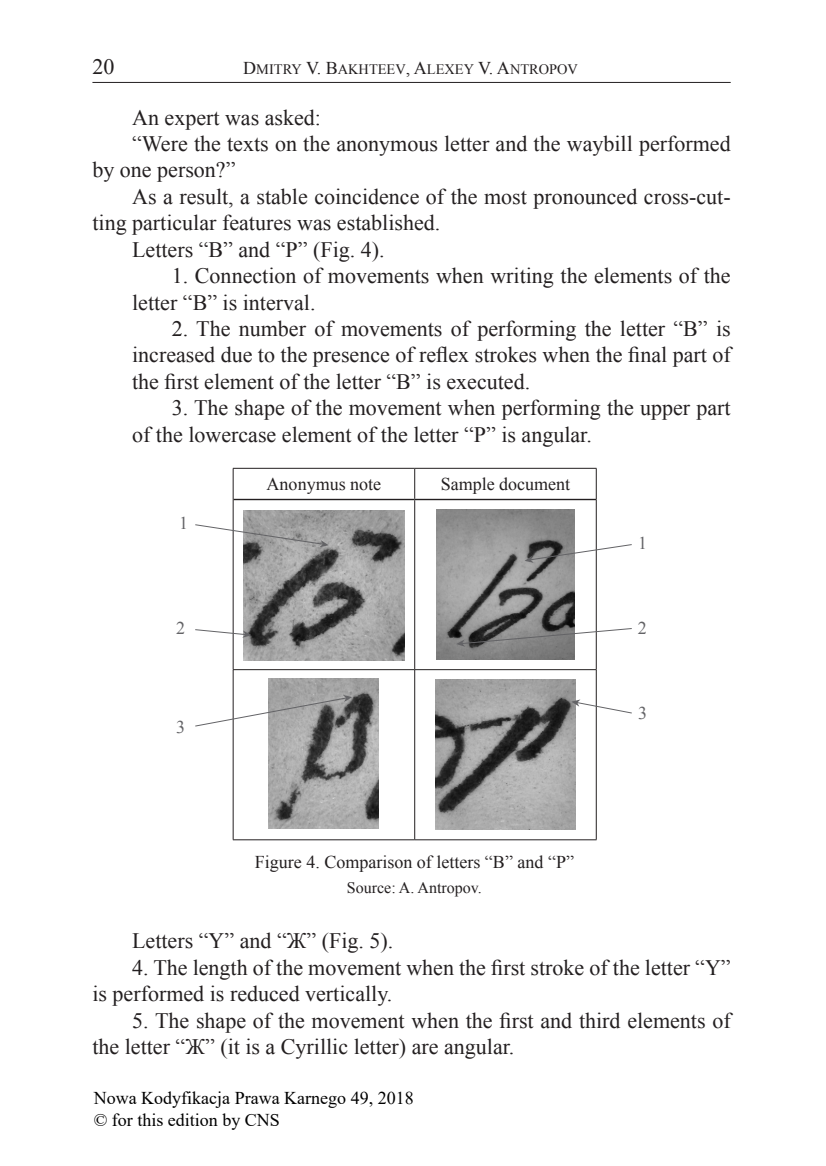
<style>
.page{position:relative;width:826px;height:1166px;background:#fff}
.page>*{position:absolute;margin:0;border:0;box-sizing:border-box;transform-origin:0 0}
.Tekst_podstawowy{font:22px/26.4px "Times New Roman";color:#231f20}
.Podpis_ilustracji{font:18px "Times New Roman";color:#231f20}
.t1{font:18px/21.6px "Times New Roman";color:#000}
.t2{font:18px "Times New Roman";color:#636366}
.Podpis_ilustracji-2{font:16px "Times New Roman";color:#231f20}
.t3{font:14.4px "Times New Roman PSMT SC800";color:#231f20}
.s1{font-size:18px}
</style>
<div class="page">
<hr style="left:92px;top:82px;width:638px;height:1px;background:#231f20">
<hr style="left:233px;top:468px;width:181px;height:1px;background:#231f20">
<hr style="left:233px;top:468px;width:1px;height:31px;background:#231f20">
<hr style="left:414px;top:468px;width:182px;height:1px;background:#231f20">
<hr style="left:414px;top:468px;width:1px;height:31px;background:#231f20">
<hr style="left:595px;top:468px;width:1px;height:31px;background:#231f20">
<hr style="left:233px;top:499px;width:1px;height:170px;background:#231f20">
<hr style="left:414px;top:500px;width:1px;height:169px;background:#231f20">
<hr style="left:595px;top:499px;width:1px;height:170px;background:#231f20">
<hr style="left:233px;top:669px;width:181px;height:1px;background:#231f20">
<hr style="left:233px;top:670px;width:1px;height:169px;background:#231f20">
<hr style="left:414px;top:669px;width:182px;height:1px;background:#231f20">
<hr style="left:414px;top:670px;width:1px;height:169px;background:#231f20">
<hr style="left:595px;top:670px;width:1px;height:169px;background:#231f20">
<hr style="left:233px;top:839px;width:181px;height:1px;background:#231f20">
<hr style="left:414px;top:839px;width:182px;height:1px;background:#231f20">
<hr style="left:233px;top:499px;width:181px;height:1px;background:#231f20">
<hr style="left:414px;top:499px;width:182px;height:1px;background:#231f20">
<img style="left:243px;top:510px;width:161px;height:150px">
<img style="left:437px;top:509px;width:137px;height:150px">
<img style="left:269px;top:678px;width:110px;height:150px">
<img style="left:435px;top:680px;width:140px;height:149px">
<svg style="left:524px;top:543px;width:108px;height:20px"></svg>
<svg style="left:456px;top:627px;width:176px;height:20px"></svg>
<svg style="left:571px;top:699px;width:61px;height:15px"></svg>
<svg style="left:195px;top:523px;width:133px;height:24px"></svg>
<svg style="left:195px;top:628px;width:56px;height:10px"></svg>
<svg style="left:195px;top:695px;width:157px;height:32px"></svg>
<p class="Tekst_podstawowy" style="left:92px;top:53px;width:23px">20</p>
<p class="t3" style="left:243px;top:59px;width:336px"><span class="s1">D</span>MITRY <span class="s1">V. B</span>AKHTEEV<span class="s1">, A</span>LEXEY <span class="s1">V. A</span>NTROPOV</p>
<p class="Tekst_podstawowy" style="left:132px;top:104px;width:190px">An expert was asked:</p>
<p class="Tekst_podstawowy" style="left:92px;top:130px;width:639px;text-indent:40px">“Were the texts on the anonymous letter and the waybill performed by one person?”</p>
<p class="Tekst_podstawowy" style="left:92px;top:183px;width:639px;text-indent:40px">As a result, a stable coincidence of the most pronounced cross-cut&shy;ting particular features was established.</p>
<p class="Tekst_podstawowy" style="left:132px;top:236px;width:254px">Letters “B” and “P” (Fig. 4).</p>
<p class="Tekst_podstawowy" style="left:132px;top:262px;width:600px;text-indent:40px">1. Connection of movements when writing the elements of the letter “B” is interval.</p>
<p class="Tekst_podstawowy" style="left:132px;top:315px;width:600px;text-align:justify;text-indent:40px">2. The number of movements of performing the letter “B” is increased due to the presence of reflex strokes when the final part of the first element of the letter “B” is executed.</p>
<p class="Tekst_podstawowy" style="left:132px;top:394px;width:600px;text-indent:40px">3. The shape of the movement when performing the upper part of the lowercase element of the letter “P” is angular.</p>
<p class="Podpis_ilustracji" style="left:266px;top:472px;width:116px">Anonymus note</p>
<p class="Podpis_ilustracji" style="left:440px;top:472px;width:131px">Sample document</p>
<p class="t2" style="left:179px;top:511px;width:10px">1</p>
<p class="t2" style="left:176px;top:616px;width:10px">2</p>
<p class="t2" style="left:176px;top:714px;width:10px">3</p>
<p class="Podpis_ilustracji" style="left:255px;top:849px;width:320px">Figure 4. Comparison of letters “B” and “P”</p>
<p class="Podpis_ilustracji-2" style="left:347px;top:877px;width:136px">Source: A. Antropov.</p>
<p class="t2" style="left:638px;top:531px;width:10px">1</p>
<p class="t2" style="left:637px;top:615px;width:10px">2</p>
<p class="t2" style="left:638px;top:701px;width:10px">3</p>
<p class="Tekst_podstawowy" style="left:132px;top:927px;width:263px">Letters “Y” and “Ж” (Fig. 5).</p>
<p class="Tekst_podstawowy" style="left:92px;top:953px;width:639px;text-indent:40px">4. The length of the movement when the first stroke of the letter “Y” is performed is reduced vertically.</p>
<p class="Tekst_podstawowy" style="left:92px;top:1006px;width:639px;text-indent:40px">5. The shape of the movement when the first and third elements of the letter “Ж” (it is a Cyrillic letter) are angular.</p>
<p class="t1" style="left:94px;top:1087px;width:321px">Nowa Kodyfikacja Prawa Karnego 49, 2018 © for this edition by CNS</p>
</div>
